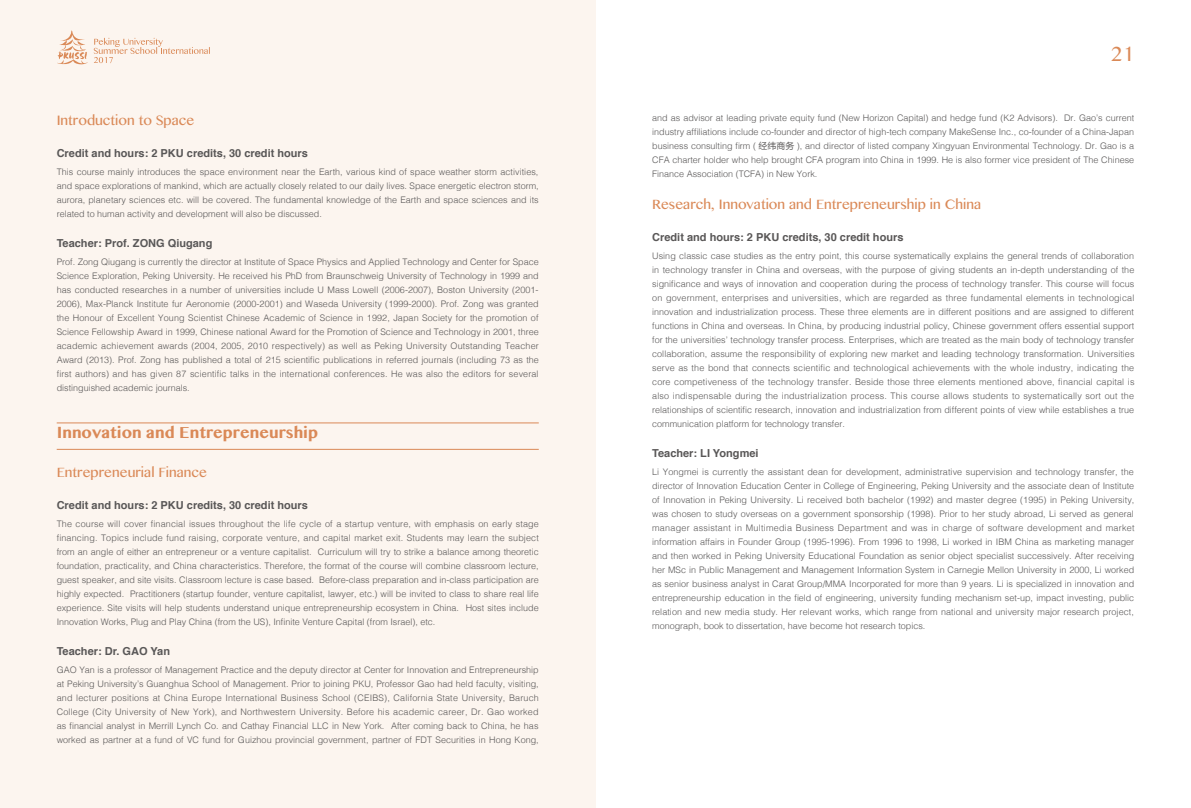
<style>
.page{position:relative;width:1191px;height:808px;background:#fff}
.page>*{position:absolute;margin:0;border:0;box-sizing:border-box;transform-origin:0 0}
.t1{font:18px "Bangla MN";color:#da8957}
.t2{font:700 14px "Bangla MN";color:#da8957}
.t3{font:12px "Bangla MN";color:#da8957}
.t4{font:700 11px "Helvetica";color:#595757}
.t5{font:300 9px/14px "Helvetica";color:#595757;text-align:justify}
.s1{font-family:"FZLTHJW GB1 0";font-weight:400}
</style>
<div class="page">
<div style="left:0;top:0;width:595px;height:808px;background:#fcf5ef"></div>
<hr style="left:57px;top:449px;width:482px;height:1px;background:#da8957">
<hr style="left:57px;top:422px;width:482px;height:1px;background:#da8957">
<svg style="left:57px;top:30px;width:31px;height:35px"></svg>
<svg style="left:94px;top:38px;width:116px;height:25px"></svg>
<h3 class="t3" style="left:57px;top:111px;width:139px">Introduction to Space</h3>
<p class="t4" style="left:57px;top:144px;width:253px">Credit and hours: 2 PKU credits, 30 credit hours</p>
<p class="t5" style="left:57px;top:164px;width:483px">This course mainly introduces the space environment near the Earth, various kind of space weather storm activities, and space explorations of mankind, which are actually closely related to our daily lives. Space energetic electron storm, aurora, planetary sciences etc. will be covered. The fundamental knowledge of the Earth and space sciences and its related to human activity and development will also be discussed.</p>
<p class="t4" style="left:57px;top:234px;width:157px">Teacher: Prof. ZONG Qiugang</p>
<p class="t5" style="left:57px;top:254px;width:484px">Prof. Zong Qiugang is currently the director at Institute of Space Physics and Applied Technology and Center for Space Science Exploration, Peking University. He received his PhD from Braunschweig University of Technology in 1999 and has conducted researches in a number of universities include U Mass Lowell (2006-2007), Boston University (2001- 2006), Max-Planck Institute fur Aeronomie (2000-2001) and Waseda University (1999-2000). Prof. Zong was granted the Honour of Excellent Young Scientist Chinese Academic of Science in 1992, Japan Society for the promotion of Science Fellowship Award in 1999, Chinese national Award for the Promotion of Science and Technology in 2001, three academic achievement awards (2004, 2005, 2010 respectively) as well as Peking University Outstanding Teacher Award (2013). Prof. Zong has published a total of 215 scientific publications in referred journals (including 73 as the first authors) and has given 87 scientific talks in the international conferences. He was also the editors for several distinguished academic journals.</p>
<h2 class="t2" style="left:57px;top:422px;width:263px">Innovation and Entrepreneurship</h2>
<h3 class="t3" style="left:57px;top:463px;width:152px">Entrepreneurial Finance</h3>
<p class="t4" style="left:57px;top:496px;width:253px">Credit and hours: 2 PKU credits, 30 credit hours</p>
<p class="t5" style="left:57px;top:516px;width:484px">The course will cover financial issues throughout the life cycle of a startup venture, with emphasis on early stage financing. Topics include fund raising, corporate venture, and capital market exit. Students may learn the subject from an angle of either an entrepreneur or a venture capitalist. Curriculum will try to strike a balance among theoretic foundation, practicality, and China characteristics. Therefore, the format of the course will combine classroom lecture, guest speaker, and site visits. Classroom lecture is case based. Before-class preparation and in-class participation are highly expected. Practitioners (startup founder, venture capitalist, lawyer, etc.) will be invited to class to share real life experience. Site visits will help students understand unique entrepreneurship ecosystem in China. Host sites include Innovation Works, Plug and Play China (from the US), Infinite Venture Capital (from Israel), etc.</p>
<p class="t4" style="left:57px;top:642px;width:115px">Teacher: Dr. GAO Yan</p>
<p class="t5" style="left:57px;top:662px;width:484px">GAO Yan is a professor of Management Practice and the deputy director at Center for Innovation and Entrepreneurship at Peking University’s Guanghua School of Management. Prior to joining PKU, Professor Gao had held faculty, visiting, and lecturer positions at China Europe International Business School (CEIBS), California State University, Baruch College (City University of New York), and Northwestern University. Before his academic career, Dr. Gao worked as financial analyst in Merrill Lynch Co. and Cathay Financial LLC in New York. After coming back to China, he has worked as partner at a fund of VC fund for Guizhou provincial government, partner of FDT Securities in Hong Kong,</p>
<h1 class="t1" style="left:1110px;top:41px;width:25px">21</h1>
<p class="t5" style="left:652px;top:110px;width:483px">and as advisor at leading private equity fund (New Horizon Capital) and hedge fund (K2 Advisors). Dr. Gao’s current industry affiliations include co-founder and director of high-tech company MakeSense Inc., co-founder of a China-Japan business consulting firm ( <span class="s1">经纬商务</span> ), and director of listed company Xingyuan Environmental Technology. Dr. Gao is a CFA charter holder who help brought CFA program into China in 1999. He is also former vice president of The Chinese Finance Association (TCFA) in New York.</p>
<h3 class="t3" style="left:652px;top:195px;width:330px">Research, Innovation and Entrepreneurship in China</h3>
<p class="t4" style="left:652px;top:228px;width:253px">Credit and hours: 2 PKU credits, 30 credit hours</p>
<p class="t5" style="left:652px;top:248px;width:484px">Using classic case studies as the entry point, this course systematically explains the general trends of collaboration in technology transfer in China and overseas, with the purpose of giving students an in-depth understanding of the significance and ways of innovation and cooperation during the process of technology transfer. This course will focus on government, enterprises and universities, which are regarded as three fundamental elements in technological innovation and industrialization process. These three elements are in different positions and are assigned to different functions in China and overseas. In China, by producing industrial policy, Chinese government offers essential support for the universities’ technology transfer process. Enterprises, which are treated as the main body of technology transfer collaboration, assume the responsibility of exploring new market and leading technology transformation. Universities serve as the bond that connects scientific and technological achievements with the whole industry, indicating the core competiveness of the technology transfer. Beside those three elements mentioned above, financial capital is also indispensable during the industrialization process. This course allows students to systematically sort out the relationships of scientific research, innovation and industrialization from different points of view while establishes a true communication platform for technology transfer.</p>
<p class="t4" style="left:652px;top:444px;width:108px">Teacher: LI Yongmei</p>
<p class="t5" style="left:652px;top:464px;width:484px">Li Yongmei is currently the assistant dean for development, administrative supervision and technology transfer, the director of Innovation Education Center in College of Engineering, Peking University and the associate dean of Institute of Innovation in Peking University. Li received both bachelor (1992) and master degree (1995) in Peking University, was chosen to study overseas on a government sponsorship (1998). Prior to her study abroad, Li served as general manager assistant in Multimedia Business Department and was in charge of software development and market information affairs in Founder Group (1995-1996). From 1996 to 1998, Li worked in IBM China as marketing manager and then worked in Peking University Educational Foundation as senior object specialist successively. After receiving her MSc in Public Management and Management Information System in Carnegie Mellon University in 2000, Li worked as senior business analyst in Carat Group/MMA Incorporated for more than 9 years. Li is specialized in innovation and entrepreneurship education in the field of engineering, university funding mechanism set-up, impact investing, public relation and new media study. Her relevant works, which range from national and university major research project, monograph, book to dissertation, have become hot research topics.</p>
</div>
